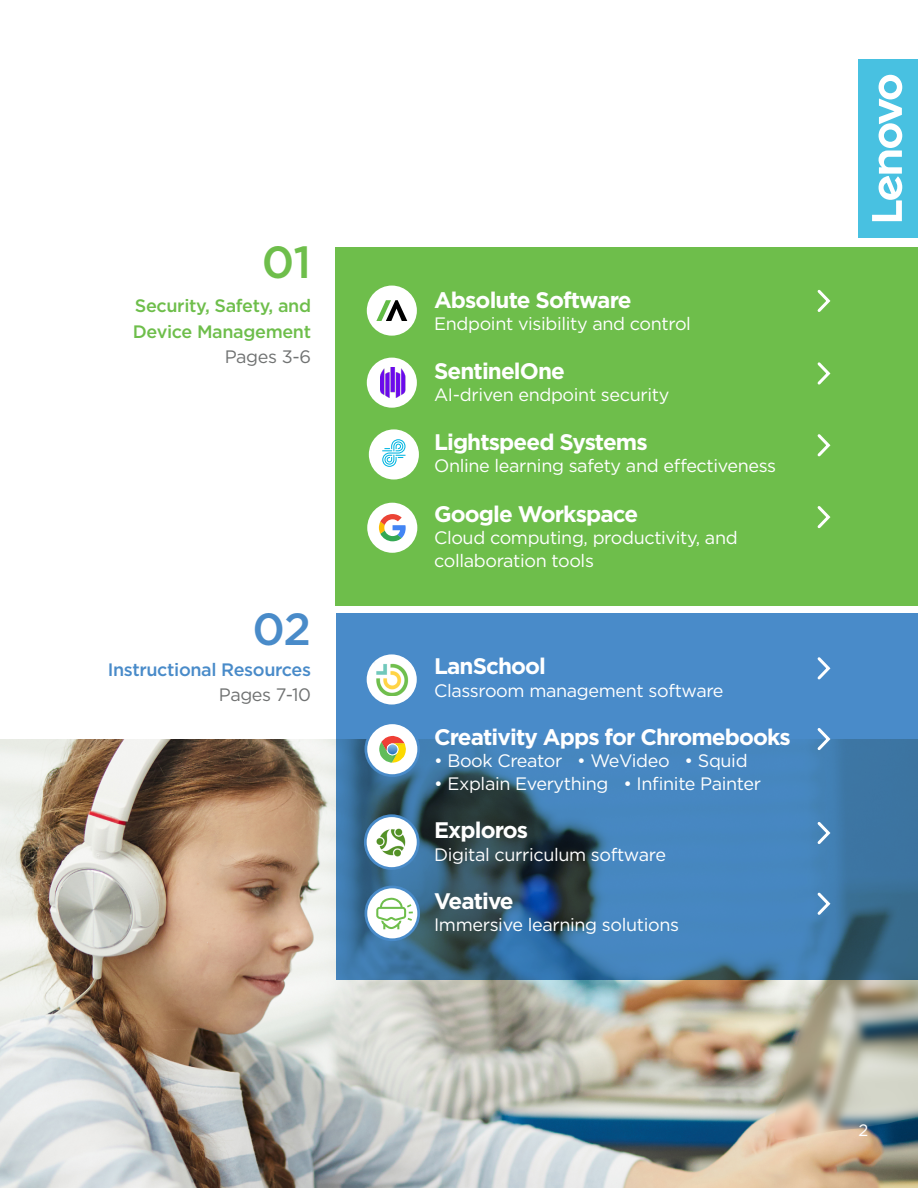
<style>
.page{position:relative;width:918px;height:1188px;background:#fff}
.page>*{position:absolute;margin:0;border:0;box-sizing:border-box;transform-origin:0 0}
.t1{font:500 45px "Gotham";color:#6ebe4b}
.t2{font:500 45px "Gotham";color:#498bc9}
.t3{font:700 22.5px "Gotham";letter-spacing:-.04em;color:#fff}
.t4{font:18px/22.5px "Gotham";letter-spacing:-.02em;color:#fff}
.t5{font:500 18px/25.5px "Gotham";letter-spacing:-.02em;color:#6ebe4b}
.t6{font:500 18px "Gotham";letter-spacing:-.02em;color:#498bc9}
.t7{font:18px "Gotham";letter-spacing:-.02em;color:#707272}
.t8{font:16.5px "Gotham";color:#fff}
</style>
<div class="page">
<img style="left:0;top:739px;width:918px;height:449px">
<div style="left:335px;top:248px;width:583px;height:358px;background:#6ebe4b"></div>
<div style="left:367px;top:428px;width:53px;height:53px;background:#fff;border-radius:50%"></div>
<div style="left:366px;top:427px;width:56px;height:55px;border:3px solid #6ebe4b;border-radius:50%"></div>
<div style="left:858px;top:59px;width:60px;height:179px;background:#48c1e1"></div>
<svg style="left:872px;top:75px;width:30px;height:146px"></svg>
<svg style="left:336px;top:614px;width:582px;height:366px;background:#407aab"></svg>
<svg style="left:365px;top:653px;width:53px;height:53px"></svg>
<div style="left:364px;top:652px;width:55px;height:55px;border:3px solid #498bc9;border-radius:50%"></div>
<img style="left:375px;top:662px;width:34px;height:34px">
<div style="left:366px;top:723px;width:53px;height:53px;background:#fff;border-radius:50%"></div>
<div style="left:365px;top:721px;width:55px;height:56px;border:3px solid #498bc9;border-radius:50%"></div>
<svg style="left:379px;top:736px;width:27px;height:27px"></svg>
<svg style="left:365px;top:816px;width:53px;height:53px"></svg>
<div style="left:364px;top:814px;width:55px;height:56px;border:3px solid #498bc9;border-radius:50%"></div>
<img style="left:375px;top:825px;width:34px;height:34px">
<svg style="left:366px;top:887px;width:53px;height:53px"></svg>
<div style="left:365px;top:886px;width:55px;height:55px;border:3px solid #498bc9;border-radius:50%"></div>
<svg style="left:376px;top:897px;width:37px;height:32px"></svg>
<svg style="left:382px;top:439px;width:24px;height:28px"></svg>
<div style="left:365px;top:356px;width:53px;height:53px;background:#fff;border-radius:50%"></div>
<div style="left:364px;top:355px;width:56px;height:55px;border:3px solid #6ebe4b;border-radius:50%"></div>
<img style="left:380px;top:367px;width:26px;height:31px">
<div style="left:366px;top:501px;width:53px;height:53px;background:#fff;border-radius:50%"></div>
<div style="left:365px;top:500px;width:55px;height:56px;border:3px solid #6ebe4b;border-radius:50%"></div>
<svg style="left:379px;top:514px;width:27px;height:27px"></svg>
<svg style="left:815px;top:725px;width:18px;height:28px"></svg>
<svg style="left:815px;top:819px;width:18px;height:28px"></svg>
<svg style="left:815px;top:890px;width:18px;height:28px"></svg>
<svg style="left:815px;top:654px;width:18px;height:28px"></svg>
<svg style="left:817px;top:506px;width:14px;height:23px"></svg>
<svg style="left:817px;top:434px;width:14px;height:23px"></svg>
<svg style="left:817px;top:362px;width:14px;height:23px"></svg>
<svg style="left:817px;top:290px;width:14px;height:22px"></svg>
<div style="left:365px;top:284px;width:53px;height:53px;background:#fff;border-radius:50%"></div>
<div style="left:364px;top:283px;width:56px;height:55px;border:3px solid #6ebe4b;border-radius:50%"></div>
<svg style="left:376px;top:300px;width:31px;height:21px"></svg>
<p class="t1" style="left:262px;top:233px;width:51px">01</p>
<p class="t5" style="left:133px;top:293px;width:180px">Security, Safety, and<br>Device Management</p>
<p class="t7" style="left:225px;top:345px;width:88px">Pages 3-6</p>
<p class="t2" style="left:252px;top:599px;width:60px">02</p>
<p class="t6" style="left:108px;top:657px;width:205px">Instructional Resources</p>
<p class="t7" style="left:219px;top:683px;width:94px">Pages 7-10</p>
<p class="t3" style="left:434px;top:285px;width:199px">Absolute Software</p>
<p class="t4" style="left:434px;top:312px;width:258px">Endpoint visibility and control</p>
<p class="t3" style="left:434px;top:356px;width:132px">SentinelOne</p>
<p class="t4" style="left:434px;top:383px;width:237px">AI-driven endpoint security</p>
<p class="t3" style="left:434px;top:427px;width:215px">Lightspeed Systems</p>
<p class="t4" style="left:434px;top:454px;width:344px">Online learning safety and effectiveness</p>
<p class="t3" style="left:434px;top:499px;width:206px">Google Workspace</p>
<p class="t4" style="left:434px;top:526px;width:305px">Cloud computing, productivity, and collaboration tools</p>
<p class="t3" style="left:434px;top:651px;width:114px">LanSchool</p>
<p class="t4" style="left:434px;top:679px;width:291px">Classroom management software</p>
<p class="t3" style="left:434px;top:722px;width:358px">Creativity Apps for Chromebooks</p>
<p class="t4" style="left:434px;top:749px;width:315px">• Book Creator • WeVideo • Squid</p>
<p class="t4" style="left:434px;top:772px;width:329px">• Explain Everything • Infinite Painter</p>
<p class="t3" style="left:434px;top:815px;width:96px">Exploros</p>
<p class="t4" style="left:434px;top:843px;width:233px">Digital curriculum software</p>
<p class="t3" style="left:434px;top:886px;width:81px">Veative</p>
<p class="t4" style="left:434px;top:913px;width:246px">Immersive learning solutions</p>
<p class="t8" style="left:858px;top:1120px;width:11px">2</p>
</div>
